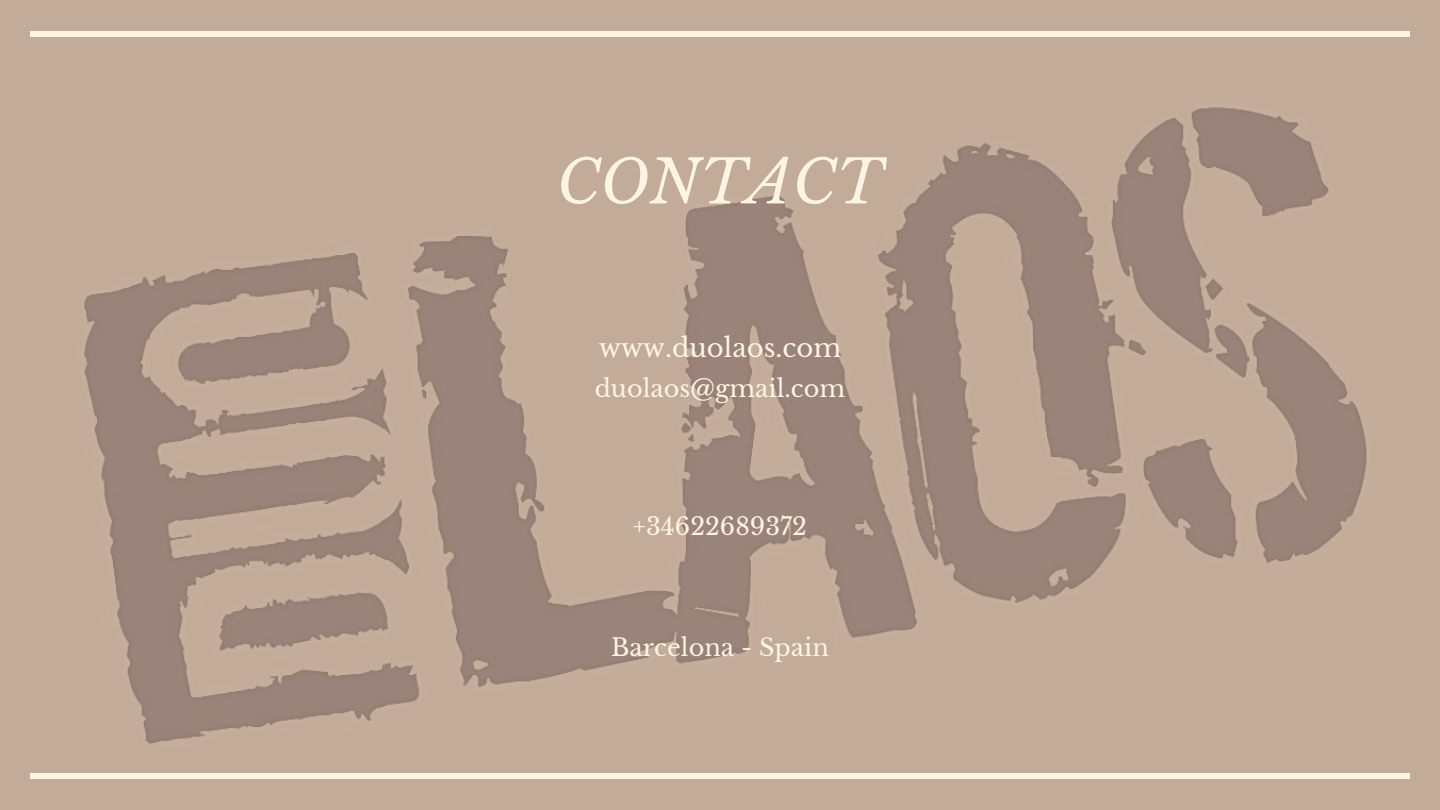
<style>
.page{position:relative;width:1440px;height:810px;background:#fff}
.page>*{position:absolute;margin:0;border:0;box-sizing:border-box;transform-origin:0 0}
.t1{font:italic 60px "Libre Baskerville";color:#fdf4e4}
.t2{font:26px "Libre Baskerville";color:#fdf4e4}
.t3{font:24px "Libre Baskerville";color:#fdf4e4}
</style>
<div class="page">
<img style="left:0;top:0;width:1440px;height:810px">
<div style="left:30px;top:32px;width:1380px;height:5px;background:#fdf4e4"></div>
<div style="left:30px;top:773px;width:1380px;height:5px;background:#fdf4e4"></div>
<h1 class="t1" style="left:557px;top:145px;width:328px">CONTACT</h1>
<p class="t2" style="left:599px;top:332px;width:244px">www.duolaos.com</p>
<p class="t3" style="left:595px;top:374px;width:252px">duolaos@gmail.com</p>
<p class="t3" style="left:633px;top:512px;width:176px">+34622689372</p>
<p class="t3" style="left:611px;top:633px;width:219px">Barcelona - Spain</p>
</div>
